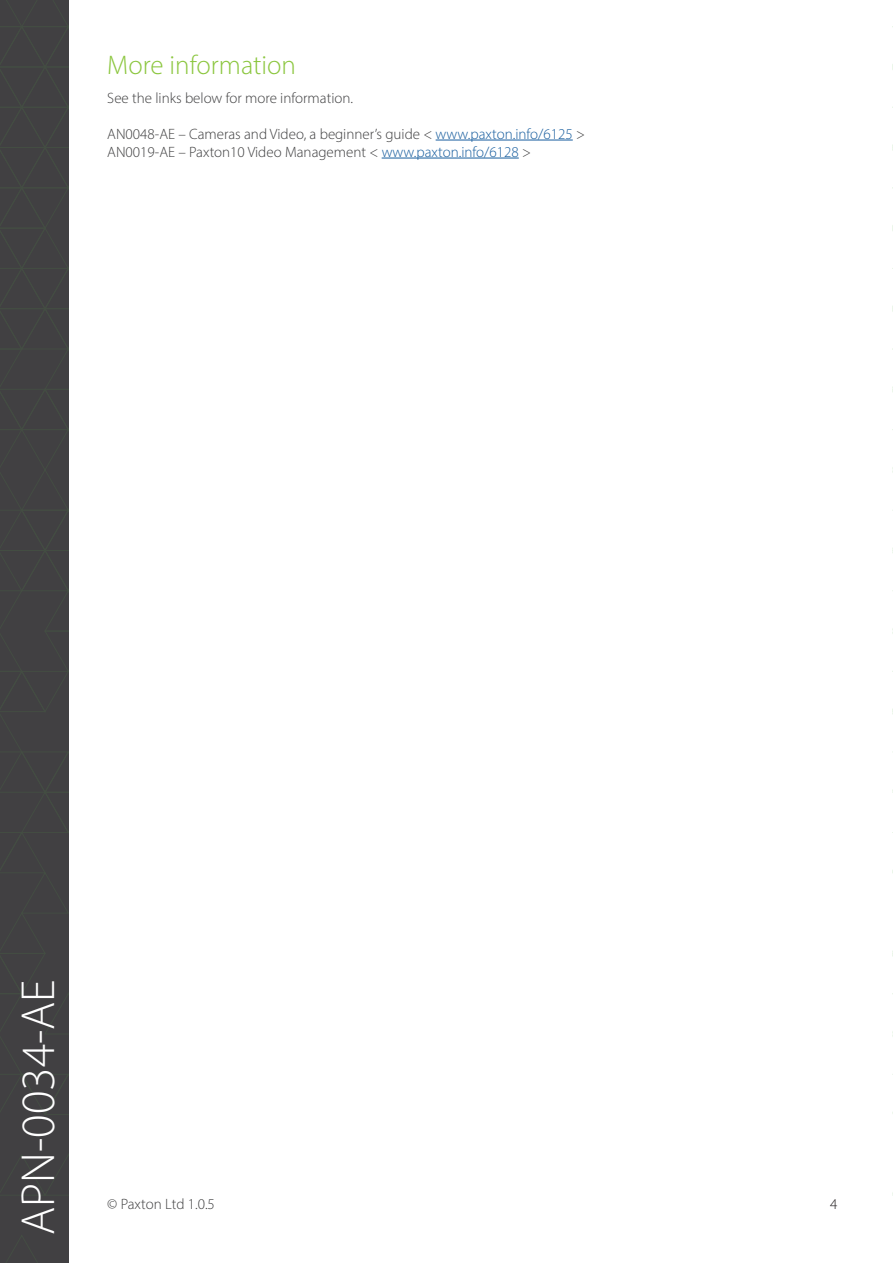
<style>
.page{position:relative;width:893px;height:1263px;background:#fff}
.page>*{position:absolute;margin:0;border:0;box-sizing:border-box;transform-origin:0 0}
.t1{font:300 48px "Myriad Pro";color:#fff}
.t2{font:300 27px "Myriad Pro";color:#8bc63e}
.t3{font:300 15px "Myriad Pro";color:#3e3e3f}
.t4{font:300 15px "Myriad Pro";color:#231f20}
.s1{color:#175d9e}
</style>
<div class="page">
<div style="left:0;top:0;width:69px;height:1263px;background:#414042"></div>
<svg style="left:7px;top:1235px;width:31px;height:28px"></svg>
<svg style="left:0;top:0;width:68px;height:1196px"></svg>
<hr style="left:892px;top:0;width:1px;height:1263px;background:#414042">
<svg style="left:892px;top:1234px;width:1px;height:29px"></svg>
<svg style="left:892px;top:1154px;width:1px;height:42px"></svg>
<svg style="left:892px;top:0;width:1px;height:793px"></svg>
<svg style="left:892px;top:832px;width:1px;height:42px"></svg>
<svg style="left:892px;top:912px;width:1px;height:203px"></svg>
<hr style="left:436px;top:140px;width:137px;height:1px;background:#175d9e">
<hr style="left:382px;top:158px;width:137px;height:1px;background:#175d9e">
<p class="t2" style="left:107px;top:49px;width:190px">More information</p>
<p class="t3" style="left:107px;top:88px;width:247px">See the links below for more information.</p>
<p class="t3" style="left:107px;top:124px;width:479px">AN0048-AE – Cameras and Video, a beginner’s guide &lt; <span class="s1">www.paxton.info/6125</span> &gt;</p>
<p class="t3" style="left:107px;top:142px;width:425px">AN0019-AE – Paxton10 Video Management &lt; <span class="s1">www.paxton.info/6128</span> &gt;</p>
<h1 class="t1" style="left:9px;top:1235px;width:257px;rotate:-90deg">APN-0034-AE</h1>
<p class="t3" style="left:107px;top:1195px;width:109px">© Paxton Ltd 1.0.5</p>
<p class="t4" style="left:830px;top:1195px;width:9px">4</p>
</div>
